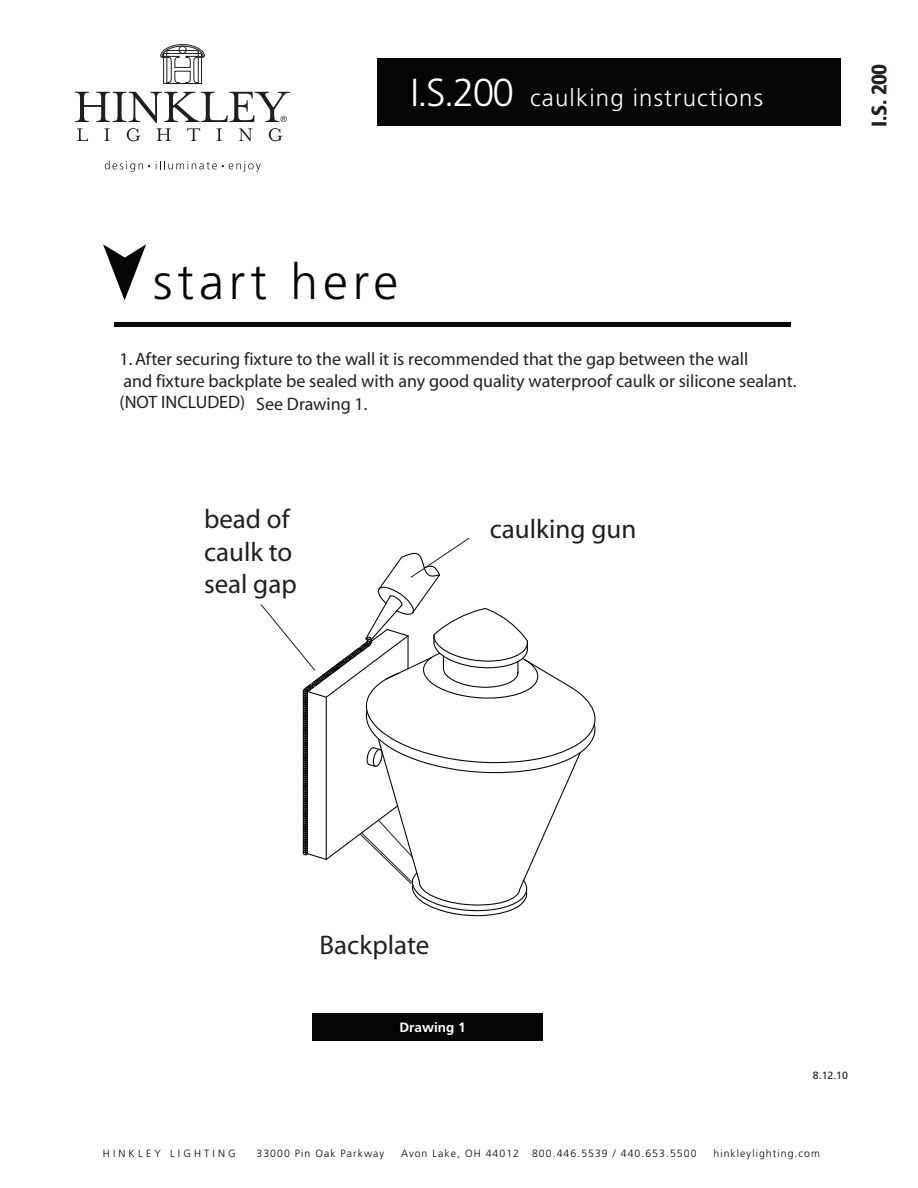
<style>
.page{position:relative;width:918px;height:1188px;background:#fff}
.page>*{position:absolute;margin:0;border:0;box-sizing:border-box;transform-origin:0 0}
.t1{font:300 49.65px "Frutiger LT Std";letter-spacing:.1em;color:#050504}
.t2{font:27px/32.4px "Myriad";color:#231f20}
.t3{font:300 24px "Frutiger LT Std";letter-spacing:.05em;color:#fff}
.t4{font:900 condensed 21px "Frutiger LT Std";color:#231f20}
.t5{font:18px/21.6px "Myriad";color:#231f20}
.t6{font:700 13.5px "Frutiger LT Std";color:#fff}
.t7{font:300 10.5px "Frutiger LT Std";letter-spacing:.1em;color:#050504}
.t8{font:300 10.5px "Frutiger LT Std";letter-spacing:.3em;color:#050504}
.t9{font:10.5px "Frutiger LT Std";color:#231f20}
.s1{font-size:39px}
</style>
<div class="page">
<div style="left:377px;top:58px;width:463px;height:68px;background:#050504"></div>
<svg style="left:105px;top:161px;width:45px;height:11px"></svg>
<svg style="left:156px;top:161px;width:105px;height:11px"></svg>
<svg style="left:160px;top:44px;width:45px;height:40px"></svg>
<svg style="left:75px;top:92px;width:215px;height:49px"></svg>
<svg style="left:103px;top:244px;width:43px;height:56px"></svg>
<div style="left:114px;top:322px;width:676px;height:5px;background:#050504"></div>
<div style="left:312px;top:1013px;width:230px;height:28px;background:#050504"></div>
<svg style="left:260px;top:537px;width:336px;height:380px"></svg>
<h3 class="t3" style="left:410px;top:84px;width:354px"><span class="s1">I.S.200</span> caulking instructions</h3>
<h1 class="t1" style="left:153px;top:254px;width:247px">start here</h1>
<p class="t5" style="left:120px;top:349px;width:678px">1. After securing fixture to the wall it is recommended that the gap between the wall<br>and fixture backplate be sealed with any good quality waterproof caulk or silicone sealant. (NOT INCLUDED)</p>
<p class="t5" style="left:256px;top:394px;width:113px">See Drawing 1.</p>
<h2 class="t2" style="left:204px;top:504px;width:94px">bead of caulk to seal gap</h2>
<h2 class="t2" style="left:490px;top:514px;width:148px">caulking gun</h2>
<p class="t4" style="left:867px;top:127px;width:65px;rotate:-90deg">I.S. 200</p>
<h2 class="t2" style="left:320px;top:930px;width:111px">Backplate</h2>
<p class="t6" style="left:400px;top:1020px;width:68px">Drawing 1</p>
<p class="t9" style="left:813px;top:1069px;width:37px">8.12.10</p>
<p class="t8" style="left:103px;top:1147px;width:134px">HINKLEY LIGHTING</p>
<p class="t7" style="left:256px;top:1147px;width:129px">33000 Pin Oak Parkway</p>
<p class="t7" style="left:401px;top:1147px;width:297px">Avon Lake, OH 44012 800.446.5539 / 440.653.5500</p>
<p class="t7" style="left:713px;top:1147px;width:108px">hinkleylighting.com</p>
</div>
